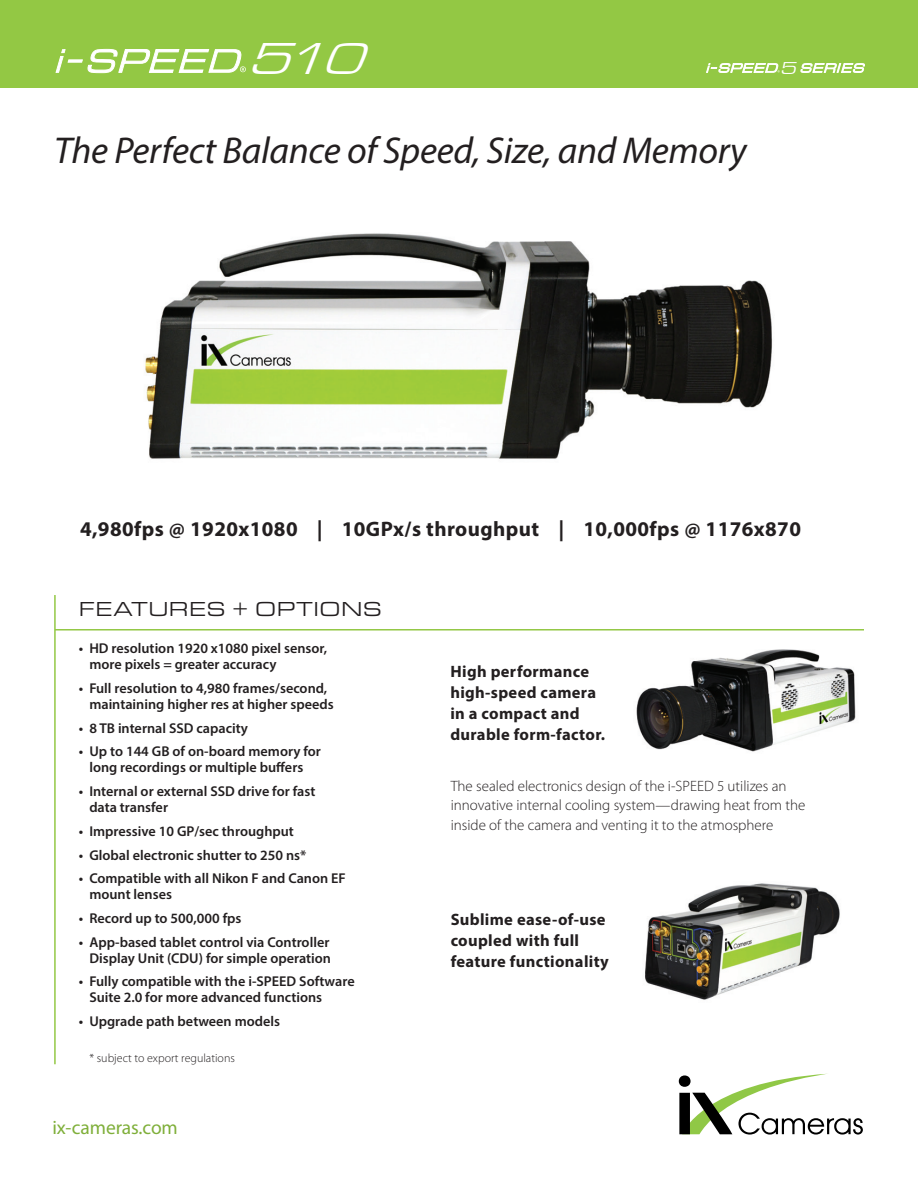
<style>
.page{position:relative;width:918px;height:1188px;background:#fff}
.page>*{position:absolute;margin:0;border:0;box-sizing:border-box;transform-origin:0 0}
.t1{font:italic 44.1px "Eurasia Extended";color:#fff}
.t2{font:italic 37.5px "Myriad Pro";letter-spacing:-.005em;color:#231f20}
.t3{font:700 21px "Myriad Pro";letter-spacing:.02em;color:#231f20}
.t4{font:21px "Eurostile Ext";letter-spacing:.02em;color:#231f20}
.t5{font:19.5px "Myriad Pro";letter-spacing:-.005em;color:#7faf3a}
.t6{font:italic 16.95px "Eurasia Extended";color:#fff}
.t7{font:700 16.5px/21px "Myriad Pro";letter-spacing:.02em;color:#231f20}
.t8{font:300 15px/19.5px "Myriad Pro";color:#231f20}
.t9{font:600 14.25px/15.8px "Myriad Pro";color:#231f20}
.t10{font:300 12px "Myriad Pro";color:#231f20}
</style>
<div class="page">
<div style="left:0;top:0;width:918px;height:88px;background:#93c844"></div>
<svg style="left:56px;top:49px;width:190px;height:24px"></svg>
<img style="left:145px;top:233px;width:628px;height:226px">
<img style="left:636px;top:649px;width:220px;height:103px">
<img style="left:645px;top:883px;width:195px;height:117px">
<hr style="left:55px;top:629px;width:809px;height:2px;background:#93c844">
<svg style="left:679px;top:1074px;width:184px;height:61px"></svg>
<hr style="left:54px;top:595px;width:2px;height:469px;background:#93c844">
<svg style="left:801px;top:63px;width:64px;height:10px"></svg>
<svg style="left:706px;top:63px;width:74px;height:10px"></svg>
<p class="t1" style="left:246px;top:22px;width:139px">510</p>
<p class="t2" style="left:54px;top:127px;width:694px">The Perfect Balance of Speed, Size, and Memory</p>
<p class="t6" style="left:780px;top:54px;width:21px">5</p>
<p class="t3" style="left:80px;top:515px;width:722px">4,980fps @ 1920x1080 | 10GPx/s throughput | 10,000fps @ 1176x870</p>
<p class="t4" style="left:79px;top:595px;width:304px">FEATURES + OPTIONS</p>
<p class="t9" style="left:89px;top:640px;width:239px;text-indent:-10px">• HD resolution 1920 x1080 pixel sensor, more pixels = greater accuracy</p>
<p class="t9" style="left:89px;top:680px;width:246px;text-indent:-10px">• Full resolution to 4,980 frames/second, maintaining higher res at higher speeds</p>
<p class="t9" style="left:79px;top:720px;width:171px">• 8 TB internal SSD capacity</p>
<p class="t9" style="left:79px;top:743px;width:244px;text-align:center">• Up to 144 GB of on-board memory for long recordings or multiple buffers</p>
<p class="t9" style="left:89px;top:783px;width:228px;text-indent:-10px">• Internal or external SSD drive for fast data transfer</p>
<p class="t9" style="left:79px;top:823px;width:216px">• Impressive 10 GP/sec throughput</p>
<p class="t9" style="left:79px;top:846px;width:229px">• Global electronic shutter to 250 ns*</p>
<p class="t9" style="left:89px;top:870px;width:258px;text-indent:-10px">• Compatible with all Nikon F and Canon EF mount lenses</p>
<p class="t9" style="left:79px;top:910px;width:164px">• Record up to 500,000 fps</p>
<p class="t9" style="left:79px;top:934px;width:254px;text-align:right">• App-based tablet control via Controller<br>Display Unit (CDU) for simple operation</p>
<p class="t9" style="left:89px;top:973px;width:267px;text-indent:-10px">• Fully compatible with the i-SPEED Software<br>Suite 2.0 for more advanced functions</p>
<p class="t9" style="left:79px;top:1013px;width:203px">• Upgrade path between models</p>
<p class="t10" style="left:89px;top:1051px;width:147px">* subject to export regulations</p>
<p class="t5" style="left:52px;top:1115px;width:127px">ix-cameras.com</p>
<p class="t7" style="left:450px;top:661px;width:140px">High performance</p>
<p class="t7" style="left:450px;top:682px;width:147px">high-speed camera</p>
<p class="t7" style="left:450px;top:703px;width:156px">in a compact and durable form-factor.</p>
<p class="t8" style="left:451px;top:776px;width:356px">The sealed electronics design of the i-SPEED 5 utilizes an innovative internal cooling system—drawing heat from the inside of the camera and venting it to the atmosphere</p>
<p class="t7" style="left:451px;top:908px;width:160px">Sublime ease-of-use coupled with full feature functionality</p>
</div>
